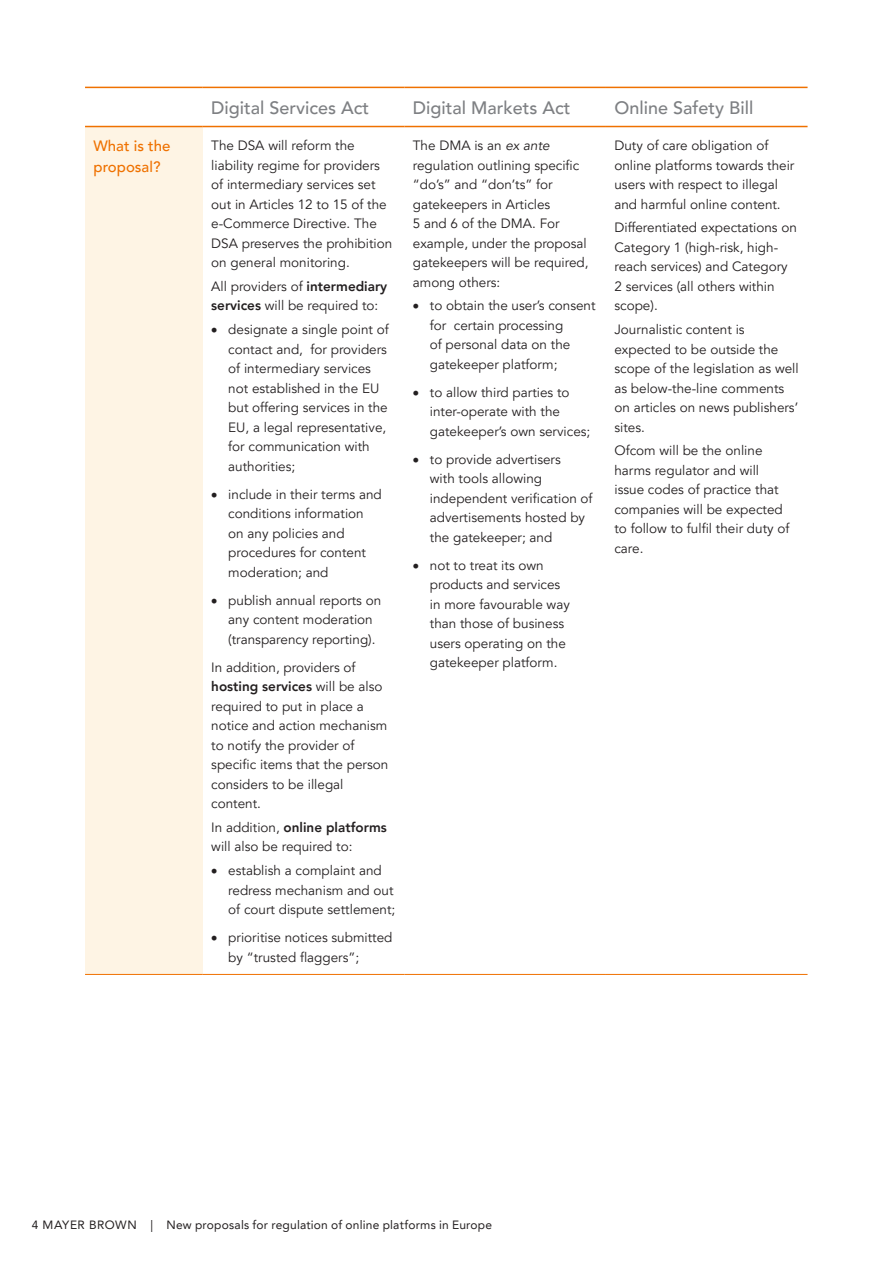
<style>
.page{position:relative;width:893px;height:1263px;background:#fff}
.page>*{position:absolute;margin:0;border:0;box-sizing:border-box;transform-origin:0 0}
.Body_Text{font:500 18px "Avenir LT Pro";color:#7e8083}
.Body_Text-2{font:500 15px/21px "Avenir LT Pro";color:#ef7100}
.Body_Text-3{font:13.5px/19.5px "Avenir LT Pro";color:#231f20}
.t1{font:12px "Avenir LT Pro";letter-spacing:.015em;color:#231f20}
.s1{font-weight:800}
.s2{font-style:italic}
</style>
<div class="page">
<div style="left:85px;top:127px;width:118px;height:847px;background:#fef4e4"></div>
<hr style="left:85px;top:87px;width:118px;height:1px;background:#ef7100">
<hr style="left:203px;top:87px;width:201px;height:1px;background:#ef7100">
<hr style="left:404px;top:87px;width:202px;height:1px;background:#ef7100">
<hr style="left:606px;top:87px;width:201px;height:1px;background:#ef7100">
<hr style="left:85px;top:126px;width:118px;height:1px;background:#ef7100">
<hr style="left:203px;top:126px;width:201px;height:1px;background:#ef7100">
<hr style="left:404px;top:126px;width:202px;height:1px;background:#ef7100">
<hr style="left:606px;top:126px;width:201px;height:1px;background:#ef7100">
<hr style="left:203px;top:974px;width:201px;height:1px;background:#ef7100">
<hr style="left:404px;top:974px;width:202px;height:1px;background:#ef7100">
<hr style="left:606px;top:974px;width:201px;height:1px;background:#ef7100">
<hr style="left:85px;top:974px;width:118px;height:1px;background:#ef7100">
<p class="Body_Text" style="left:211px;top:97px;width:159px">Digital Services Act</p>
<p class="Body_Text" style="left:413px;top:97px;width:159px">Digital Markets Act</p>
<p class="Body_Text" style="left:614px;top:97px;width:140px">Online Safety Bill</p>
<p class="Body_Text-2" style="left:94px;top:136px;width:78px">What is the proposal?</p>
<p class="Body_Text-3" style="left:211px;top:136px;width:183px">The DSA will reform the liability regime for providers of intermediary services set out in Articles 12 to 15 of the e-Commerce Directive. The<br>DSA preserves the prohibition on general monitoring.</p>
<p class="Body_Text-3" style="left:211px;top:277px;width:178px">All providers of <span class="s1">intermediary services</span> will be required to:</p>
<p class="Body_Text-3" style="left:228px;top:320px;width:162px;text-indent:-17px">• designate a single point of contact and, for providers of intermediary services not established in the EU but offering services in the<br>EU, a legal representative, for communication with authorities;</p>
<p class="Body_Text-3" style="left:228px;top:484px;width:155px;text-indent:-17px">• include in their terms and conditions information on any policies and procedures for content moderation; and</p>
<p class="Body_Text-3" style="left:228px;top:590px;width:155px;text-indent:-17px">• publish annual reports on any content moderation (transparency reporting).</p>
<p class="Body_Text-3" style="left:211px;top:657px;width:178px">In addition, providers of <span class="s1">hosting services</span> will be also required to put in place a notice and action mechanism to notify the provider of specific items that the person considers to be illegal content.</p>
<p class="Body_Text-3" style="left:211px;top:818px;width:177px">In addition, <span class="s1">online platforms </span>will also be required to:</p>
<p class="Body_Text-3" style="left:228px;top:861px;width:168px;text-indent:-17px">• establish a complaint and redress mechanism and out of court dispute settlement;</p>
<p class="Body_Text-3" style="left:228px;top:928px;width:166px;text-indent:-17px">• prioritise notices submitted by “trusted flaggers”;</p>
<p class="Body_Text-3" style="left:413px;top:136px;width:177px">The DMA is an <span class="s2">ex ante </span>regulation outlining specific “do’s” and “don’ts” for gatekeepers in Articles<br>5 and 6 of the DMA. For example, under the proposal gatekeepers will be required, among others:</p>
<p class="Body_Text-3" style="left:430px;top:296px;width:167px;text-indent:-17px">• to obtain the user’s consent for certain processing<br>of personal data on the gatekeeper platform;</p>
<p class="Body_Text-3" style="left:430px;top:383px;width:162px;text-indent:-17px">• to allow third parties to inter-operate with the gatekeeper’s own services;</p>
<p class="Body_Text-3" style="left:430px;top:450px;width:164px;text-indent:-17px">• to provide advertisers<br>with tools allowing independent verification of advertisements hosted by the gatekeeper; and</p>
<p class="Body_Text-3" style="left:430px;top:556px;width:142px;text-indent:-17px">• not to treat its own products and services in more favourable way than those of business users operating on the gatekeeper platform.</p>
<p class="Body_Text-3" style="left:614px;top:136px;width:181px">Duty of care obligation of online platforms towards their users with respect to illegal and harmful online content.</p>
<p class="Body_Text-3" style="left:614px;top:218px;width:184px">Differentiated expectations on<br>Category 1 (high-risk, high&shy;reach services) and Category<br>2 services (all others within scope).</p>
<p class="Body_Text-3" style="left:614px;top:320px;width:186px">Journalistic content is expected to be outside the scope of the legislation as well as below-the-line comments on articles on news publishers’ sites.</p>
<p class="Body_Text-3" style="left:614px;top:441px;width:176px">Ofcom will be the online harms regulator and will issue codes of practice that companies will be expected to follow to fulfil their duty of care.</p>
<p class="t1" style="left:32px;top:1217px;width:462px">4 MAYER BROWN | New proposals for regulation of online platforms in Europe</p>
</div>
